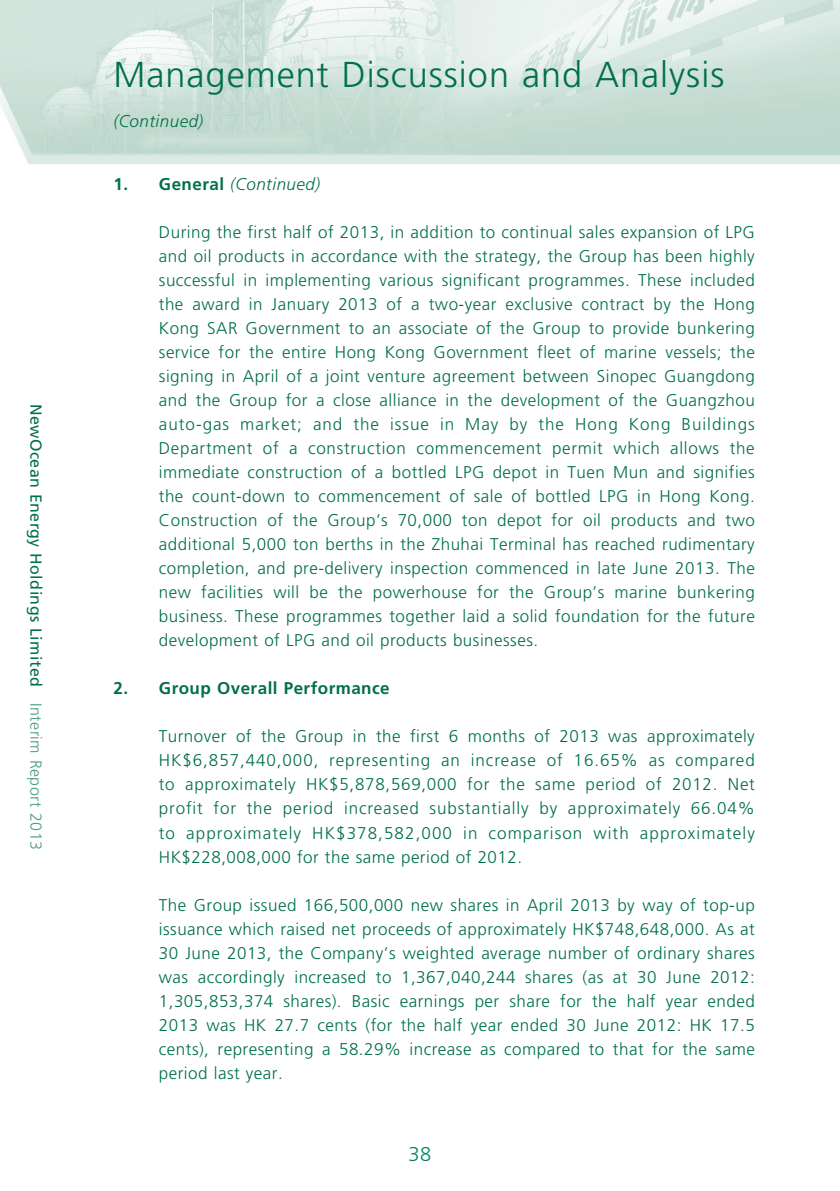
<style>
.page{position:relative;width:840px;height:1191px;background:#fff}
.page>*{position:absolute;margin:0;border:0;box-sizing:border-box;transform-origin:0 0}
.t1{font:300 36px "Frutiger";letter-spacing:.03em;color:#007049}
.t2{font:300 20px "Frutiger";color:#058364}
.t3{font:300 17px/24px "Frutiger";letter-spacing:.03em;color:#007049;text-align:justify}
.t4{font:italic 300 17px "Frutiger";letter-spacing:.03em;color:#007049}
.t5{font:700 17px "Frutiger";letter-spacing:.03em;color:#007049}
.t6{font:16px "Frutiger";letter-spacing:.03em;color:#007049}
.s1{font-weight:300;color:#4b9b81}
.s2{font-weight:700;font-style:normal}
</style>
<div class="page">
<img style="left:0;top:0;width:839px;height:164px">
<p class="t6" style="left:42px;top:404px;width:447px;rotate:90deg">NewOcean Energy Holdings Limited <span class="s1">Interim Report 2013</span></p>
<h1 class="t1" style="left:113px;top:60px;width:612px">Management Discussion and Analysis</h1>
<p class="t4" style="left:113px;top:115px;width:91px">(Continued)</p>
<p class="t4" style="left:113px;top:177px;width:208px"><span class="s2">1. General</span> (Continued)</p>
<p class="t3" style="left:159px;top:222px;width:597px">During the first half of 2013, in addition to continual sales expansion of LPG and oil products in accordance with the strategy, the Group has been highly successful in implementing various significant programmes. These included the award in January 2013 of a two-year exclusive contract by the Hong Kong SAR Government to an associate of the Group to provide bunkering service for the entire Hong Kong Government fleet of marine vessels; the signing in April of a joint venture agreement between Sinopec Guangdong and the Group for a close alliance in the development of the Guangzhou auto-gas market; and the issue in May by the Hong Kong Buildings Department of a construction commencement permit which allows the immediate construction of a bottled LPG depot in Tuen Mun and signifies the count-down to commencement of sale of bottled LPG in Hong Kong.<br>Construction of the Group’s 70,000 ton depot for oil products and two additional 5,000 ton berths in the Zhuhai Terminal has reached rudimentary completion, and pre-delivery inspection commenced in late June 2013. The new facilities will be the powerhouse for the Group’s marine bunkering business. These programmes together laid a solid foundation for the future development of LPG and oil products businesses.</p>
<p class="t5" style="left:113px;top:681px;width:277px">2. Group Overall Performance</p>
<p class="t3" style="left:159px;top:726px;width:597px">Turnover of the Group in the first 6 months of 2013 was approximately HK$6,857,440,000, representing an increase of 16.65% as compared to approximately HK$5,878,569,000 for the same period of 2012. Net profit for the period increased substantially by approximately 66.04% to approximately HK$378,582,000 in comparison with approximately HK$228,008,000 for the same period of 2012.</p>
<p class="t3" style="left:159px;top:894px;width:597px">The Group issued 166,500,000 new shares in April 2013 by way of top-up issuance which raised net proceeds of approximately HK$748,648,000. As at 30 June 2013, the Company’s weighted average number of ordinary shares was accordingly increased to 1,367,040,244 shares (as at 30 June 2012:<br>1,305,853,374 shares). Basic earnings per share for the half year ended 2013 was HK 27.7 cents (for the half year ended 30 June 2012: HK 17.5 cents), representing a 58.29% increase as compared to that for the same period last year.</p>
<p class="t2" style="left:408px;top:1145px;width:24px">38</p>
</div>
